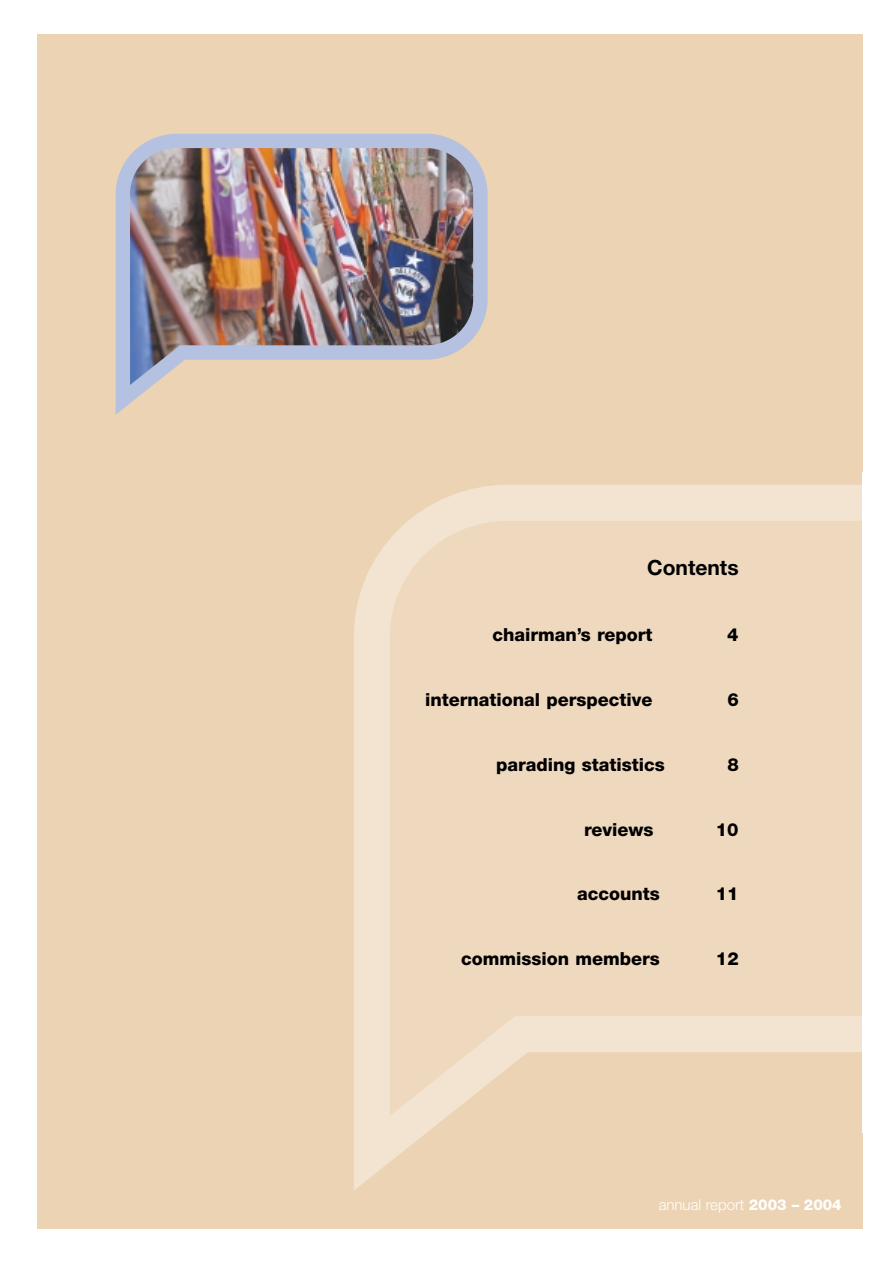
<style>
.page{position:relative;width:893px;height:1263px;background:#fff}
.page>*{position:absolute;margin:0;border:0;box-sizing:border-box;transform-origin:0 0}
.t1{font:700 21px "Helvetica Neue";color:#000}
.t2{font:800 18px "Helvetica Neue";color:#000}
.t3{font:300 15px "Helvetica Neue";color:#fff}
.s1{font-weight:800}
</style>
<div class="page">
<div style="left:37px;top:34px;width:825px;height:1195px;background:#ecd3b3"></div>
<img style="left:115px;top:133px;width:373px;height:282px">
<svg style="left:354px;top:466px;width:509px;height:762px"></svg>
<div style="left:862px;top:473px;width:30px;height:660px;background:#fff"></div>
<p class="t1" style="left:647px;top:560px;width:93px">Contents</p>
<p class="t2" style="left:492px;top:628px;width:161px">chairman’s report</p>
<p class="t2" style="left:727px;top:628px;width:13px">4</p>
<p class="t2" style="left:425px;top:693px;width:229px">international perspective</p>
<p class="t2" style="left:727px;top:693px;width:13px">6</p>
<p class="t2" style="left:496px;top:758px;width:170px">parading statistics</p>
<p class="t2" style="left:727px;top:758px;width:13px">8</p>
<p class="t2" style="left:584px;top:823px;width:71px">reviews</p>
<p class="t2" style="left:716px;top:823px;width:24px">10</p>
<p class="t2" style="left:577px;top:888px;width:84px">accounts</p>
<p class="t2" style="left:716px;top:888px;width:24px">11</p>
<p class="t2" style="left:461px;top:952px;width:200px">commission members</p>
<p class="t2" style="left:716px;top:952px;width:24px">12</p>
<p class="t3" style="left:658px;top:1199px;width:184px">annual report <span class="s1">2003 – 2004</span></p>
</div>
